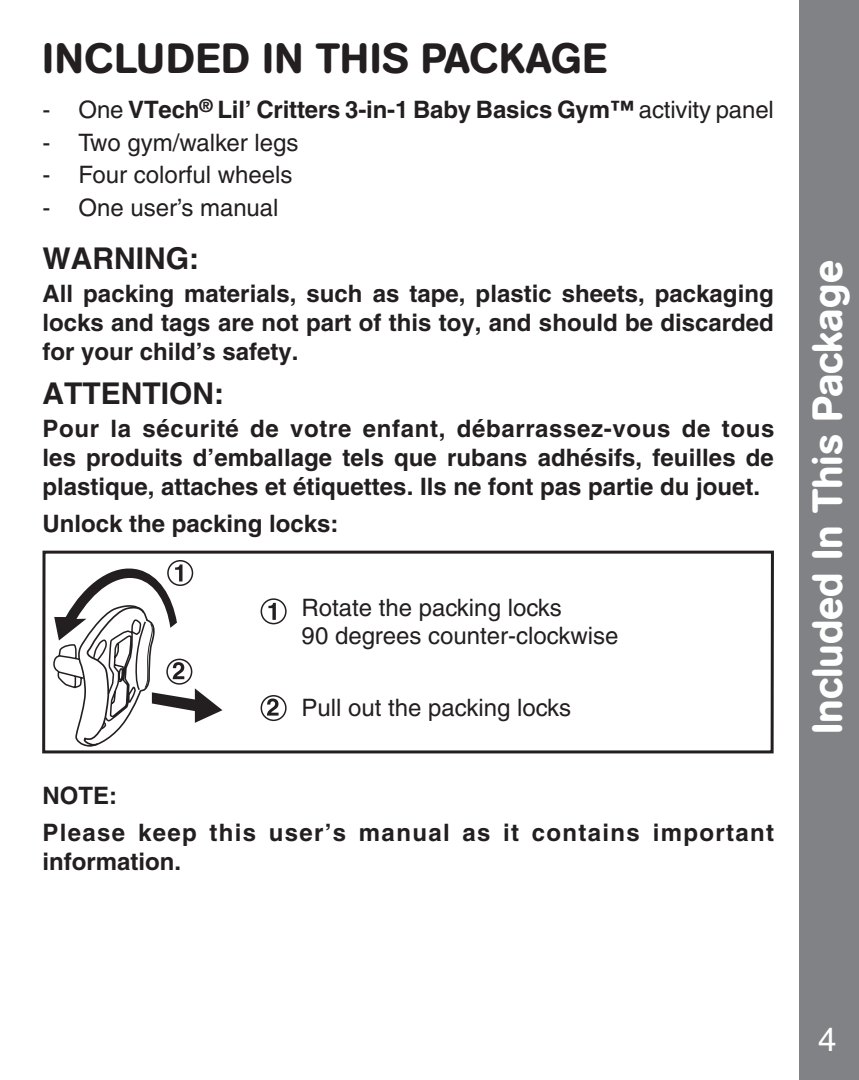
<style>
.page{position:relative;width:859px;height:1080px;background:#fff}
.page>*{position:absolute;margin:0;border:0;box-sizing:border-box;transform-origin:0 0}
.side_text{font:500 42px "AG Book Rounded";color:#fff}
.Headline{font:500 42px "AG Book Rounded";letter-spacing:.02em;color:#231f20}
.t1{font:500 33px "Helvetica";color:#fff}
.Headline-2{font:700 30px "Helvetica";color:#231f20}
.Headline-3{font:700 24px/28.8px "Helvetica";color:#231f20;text-align:justify}
.Headline-4{font:700 24px/28.8px "Helvetica";letter-spacing:.055em;color:#231f20}
.body_text_2{font:700 24px "Helvetica";letter-spacing:-.005em;color:#231f20}
.body_text_2-2{font:500 24px "Helvetica";color:#231f20}
.Subhead_3{font:500 24px/28.8px "Helvetica";color:#231f20}
.Subhead_2{font:500 24px "Helvetica";color:#231f20}
.s1{font-weight:500}
</style>
<div class="page">
<div style="left:799px;top:0;width:60px;height:1080px;background:#808285"></div>
<div style="left:167px;top:560px;width:26px;height:26px;border:2px solid #231f20;border-radius:50%"></div>
<svg style="left:54px;top:563px;width:168px;height:184px"></svg>
<div style="left:166px;top:659px;width:26px;height:26px;border:2px solid #231f20;border-radius:50%"></div>
<div style="left:261px;top:598px;width:26px;height:26px;border:2px solid #231f20;border-radius:50%"></div>
<svg style="left:268px;top:603px;width:8px;height:17px"></svg>
<svg style="left:267px;top:699px;width:12px;height:17px"></svg>
<div style="left:261px;top:695px;width:26px;height:26px;border:2px solid #231f20;border-radius:50%"></div>
<div style="left:42px;top:551px;width:732px;height:202px;border:3px solid #231f20"></div>
<p class="Headline" style="left:43px;top:33px;width:566px">INCLUDED IN THIS PACKAGE</p>
<p class="body_text_2" style="left:43px;top:95px;width:733px"><span class="s1">- One</span> VTech<sup>®</sup> Lil’ Critters 3-in-1 Baby Basics Gym™ <span class="s1">activity panel</span></p>
<p class="body_text_2-2" style="left:43px;top:129px;width:258px">- Two gym/walker legs</p>
<p class="body_text_2-2" style="left:43px;top:161px;width:252px">- Four colorful wheels</p>
<p class="body_text_2-2" style="left:43px;top:194px;width:237px">- One user’s manual</p>
<p class="Headline-2" style="left:43px;top:240px;width:158px">WARNING:</p>
<p class="Headline-3" style="left:43px;top:279px;width:733px">All packing materials, such as tape, plastic sheets, packaging locks and tags are not part of this toy, and should be discarded for your child’s safety.</p>
<p class="Headline-2" style="left:43px;top:375px;width:183px">ATTENTION:</p>
<p class="Headline-3" style="left:43px;top:414px;width:733px">Pour la sécurité de votre enfant, débarrassez-vous de tous les produits d’emballage tels que rubans adhésifs, feuilles de plastique, attaches et étiquettes. Ils ne font pas partie du jouet.</p>
<p class="Headline-3" style="left:43px;top:509px;width:298px">Unlock the packing locks:</p>
<p class="Subhead_3" style="left:301px;top:593px;width:319px">Rotate the packing locks<br>90 degrees counter-clockwise</p>
<p class="Subhead_2" style="left:301px;top:693px;width:271px">Pull out the packing locks</p>
<p class="Headline-3" style="left:43px;top:781px;width:76px">NOTE:</p>
<p class="Headline-4" style="left:43px;top:818px;width:733px">Please keep this user’s manual as it contains important information.</p>
<p class="side_text" style="left:803px;top:734px;width:475px;rotate:-90deg">Included In This Package</p>
<h2 class="t1" style="left:818px;top:1021px;width:20px">4</h2>
</div>
